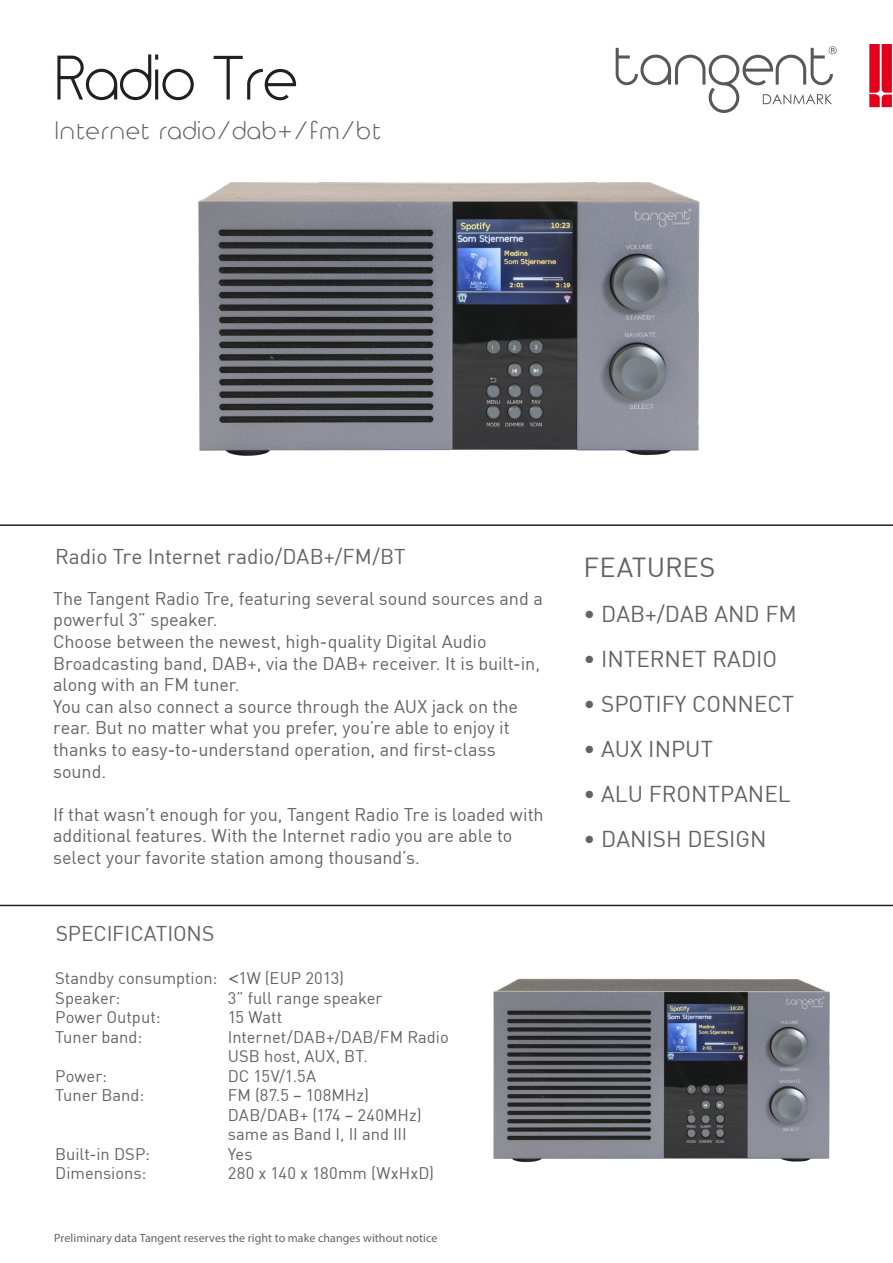
<style>
.page{position:relative;width:893px;height:1263px;background:#fff}
.page>*{position:absolute;margin:0;border:0;box-sizing:border-box;transform-origin:0 0}
.t1{font:60px "Time Burner";color:#231f20}
.t2{font:27px "DIN";letter-spacing:.005em;color:#636366}
.t3{font:24px "Time Burner";letter-spacing:.05em;color:#636366}
.t4{font:22.5px "DIN";color:#636366}
.t5{font:21px "DIN";letter-spacing:-.005em;color:#636366}
.t6{font:18px/21.6px "DIN";letter-spacing:-.005em;color:#636366}
.t7{font:16.5px/19.5px "DIN";color:#636366}
.t8{font:12px "Myriad Pro";letter-spacing:.005em;color:#636366}
.s1{font-family:"Tahoma"}
</style>
<div class="page">
<hr style="left:0;top:524px;width:893px;height:2px;background:#231f20">
<hr style="left:0;top:905px;width:893px;height:1px;background:#231f20">
<svg style="left:616px;top:46px;width:221px;height:67px"></svg>
<svg style="left:869px;top:44px;width:23px;height:63px"></svg>
<img style="left:198px;top:182px;width:502px;height:274px">
<img style="left:493px;top:978px;width:337px;height:185px">
<p class="t1" style="left:54px;top:45px;width:245px">Radio Tre</p>
<p class="t3" style="left:54px;top:117px;width:328px">Internet radio/dab+/fm/bt</p>
<p class="t5" style="left:55px;top:543px;width:352px">Radio Tre Internet radio/DAB+/FM/BT</p>
<p class="t6" style="left:53px;top:587px;width:491px">The Tangent Radio Tre, featuring several sound sources and a powerful 3” speaker.<br>Choose between the newest, high-quality Digital Audio</p>
<p class="t6" style="left:53px;top:652px;width:489px">Broadcasting band, DAB+, via the DAB+ receiver. It is built-in, along with an FM tuner.</p>
<p class="t6" style="left:53px;top:695px;width:466px">You can also connect a source through the AUX jack on the rear. But no matter what you prefer, you’re able to enjoy it thanks to easy-to-understand operation, and first-class sound.</p>
<p class="t6" style="left:53px;top:803px;width:492px">If that wasn’t enough for you, Tangent Radio Tre is loaded with additional features. With the Internet radio you are able to select your favorite station among thousand’s.</p>
<p class="t5" style="left:56px;top:920px;width:160px">SPECIFICATIONS</p>
<p class="t7" style="left:55px;top:968px;width:290px">Standby consumption: <span class="s1">&lt;</span>1W (EUP 2013)</p>
<p class="t7" style="left:55px;top:988px;width:67px">Speaker:</p>
<p class="t7" style="left:228px;top:988px;width:156px">3” full range speaker</p>
<p class="t7" style="left:55px;top:1007px;width:107px">Power Output:</p>
<p class="t7" style="left:228px;top:1007px;width:56px">15 Watt</p>
<p class="t7" style="left:55px;top:1027px;width:88px">Tuner band:</p>
<p class="t7" style="left:228px;top:1027px;width:222px">Internet/DAB+/DAB/FM Radio<br>USB host, AUX, BT.</p>
<p class="t7" style="left:55px;top:1066px;width:53px">Power:</p>
<p class="t7" style="left:228px;top:1066px;width:90px">DC 15V/1.5A</p>
<p class="t7" style="left:55px;top:1085px;width:91px">Tuner Band:</p>
<p class="t7" style="left:228px;top:1085px;width:143px">FM (87.5 – 108MHz)</p>
<p class="t7" style="left:228px;top:1105px;width:195px">DAB/DAB+ (174 – 240MHz)</p>
<p class="t7" style="left:228px;top:1124px;width:180px">same as Band I, II and III</p>
<p class="t7" style="left:55px;top:1144px;width:96px">Built-in DSP:</p>
<p class="t7" style="left:228px;top:1144px;width:26px">Yes</p>
<p class="t7" style="left:55px;top:1163px;width:93px">Dimensions:</p>
<p class="t7" style="left:228px;top:1163px;width:208px">280 x 140 x 180mm (WxHxD)</p>
<p class="t8" style="left:54px;top:1230px;width:385px">Preliminary data Tangent reserves the right to make changes without notice</p>
<p class="t2" style="left:584px;top:550px;width:133px">FEATURES</p>
<p class="t4" style="left:584px;top:600px;width:215px">• DAB+/DAB AND FM</p>
<p class="t4" style="left:584px;top:645px;width:195px">• INTERNET RADIO</p>
<p class="t4" style="left:584px;top:690px;width:212px">• SPOTIFY CONNECT</p>
<p class="t4" style="left:584px;top:735px;width:131px">• AUX INPUT</p>
<p class="t4" style="left:584px;top:780px;width:209px">• ALU FRONTPANEL</p>
<p class="t4" style="left:584px;top:825px;width:185px">• DANISH DESIGN</p>
</div>
